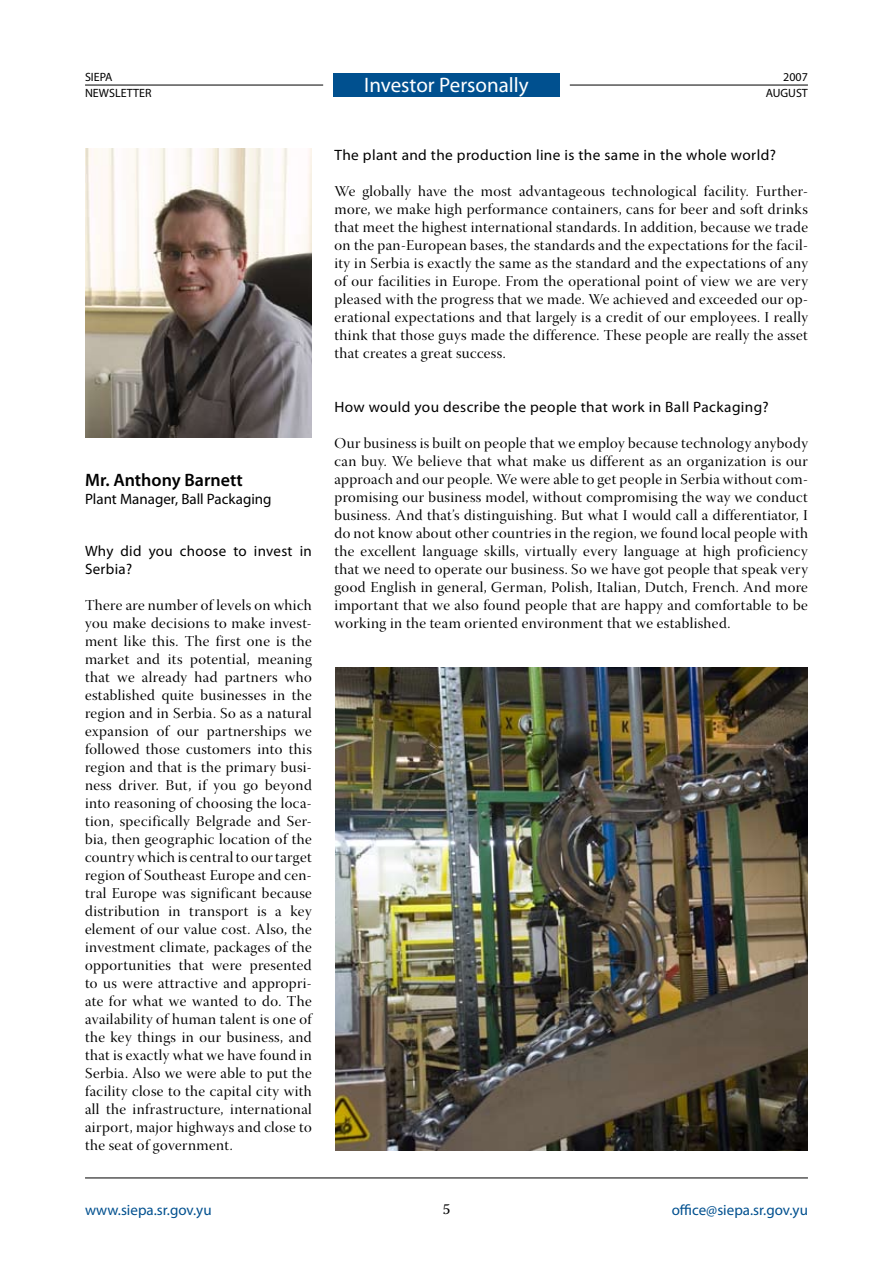
<style>
.page{position:relative;width:893px;height:1263px;background:#fff}
.page>*{position:absolute;margin:0;border:0;box-sizing:border-box;transform-origin:0 0}
.t1{font:21px "Myriad Pro";color:#fff}
.t2{font:600 18px "Myriad Pro";color:#000}
.t3{font:15px/18px "Warnock Pro Disp";letter-spacing:.025em;color:#000;text-align:justify}
.t4{font:15px/18px "Myriad Pro";letter-spacing:.025em;color:#000}
.t5{font:15px "Myriad Pro";color:#00508f}
.t6{font:15px "Myriad Pro";color:#000}
.t7{font:12px/15.3px "Myriad Pro";color:#000}
</style>
<div class="page">
<hr style="left:85px;top:85px;width:238px;height:1px;background:#000">
<div style="left:333px;top:73px;width:227px;height:24px;background:#00508f"></div>
<hr style="left:570px;top:85px;width:238px;height:1px;background:#000">
<hr style="left:85px;top:1177px;width:723px;height:1px;background:#000">
<img style="left:85px;top:149px;width:226px;height:289px">
<img style="left:336px;top:668px;width:472px;height:482px">
<p class="t7" style="left:85px;top:70px;width:68px">SIEPA<br>NEWSLETTER</p>
<p class="t2" style="left:85px;top:469px;width:159px">Mr. Anthony Barnett</p>
<p class="t6" style="left:85px;top:490px;width:188px">Plant Manager, Ball Packaging</p>
<p class="t4" style="left:85px;top:542px;width:228px">Why did you choose to invest in<br>Serbia?</p>
<p class="t3" style="left:85px;top:598px;width:228px">There are number of levels on which you make decisions to make invest&shy;ment like this. The first one is the market and its potential, meaning that we already had partners who established quite businesses in the region and in Serbia. So as a natural expansion of our partnerships we followed those customers into this region and that is the primary busi&shy;ness driver. But, if you go beyond into reasoning of choosing the loca&shy;tion, specifically Belgrade and Ser&shy;bia, then geographic location of the country which is central to our target region of Southeast Europe and cen&shy;tral Europe was significant because distribution in transport is a key element of our value cost. Also, the investment climate, packages of the opportunities that were presented to us were attractive and appropri&shy;ate for what we wanted to do. The availability of human talent is one of the key things in our business, and that is exactly what we have found in Serbia. Also we were able to put the facility close to the capital city with all the infrastructure, international airport, major highways and close to the seat of government.</p>
<h1 class="t1" style="left:364px;top:72px;width:166px">Investor Personally</h1>
<p class="t7" style="left:783px;top:70px;width:26px">2007</p>
<p class="t7" style="left:766px;top:85px;width:44px">AUGUST</p>
<p class="t4" style="left:334px;top:146px;width:443px">The plant and the production line is the same in the whole world?</p>
<p class="t3" style="left:334px;top:184px;width:475px">We globally have the most advantageous technological facility. Further&shy;more, we make high performance containers, cans for beer and soft drinks that meet the highest international standards. In addition, because we trade on the pan-European bases, the standards and the expectations for the facil&shy;ity in Serbia is exactly the same as the standard and the expectations of any of our facilities in Europe. From the operational point of view we are very pleased with the progress that we made. We achieved and exceeded our op&shy;erational expectations and that largely is a credit of our employees. I really think that those guys made the difference. These people are really the asset that creates a great success.</p>
<p class="t4" style="left:334px;top:398px;width:436px">How would you describe the people that work in Ball Packaging?</p>
<p class="t3" style="left:334px;top:436px;width:475px">Our business is built on people that we employ because technology anybody can buy. We believe that what make us different as an organization is our approach and our people. We were able to get people in Serbia without com&shy;promising our business model, without compromising the way we conduct business. And that’s distinguishing. But what I would call a differentiator, I do not know about other countries in the region, we found local people with the excellent language skills, virtually every language at high proficiency that we need to operate our business. So we have got people that speak very good English in general, German, Polish, Italian, Dutch, French. And more important that we also found people that are happy and comfortable to be working in the team oriented environment that we established.</p>
<p class="t5" style="left:85px;top:1200px;width:128px">www.siepa.sr.gov.yu</p>
<p class="t5" style="left:672px;top:1200px;width:138px">office@siepa.sr.gov.yu</p>
</div>
